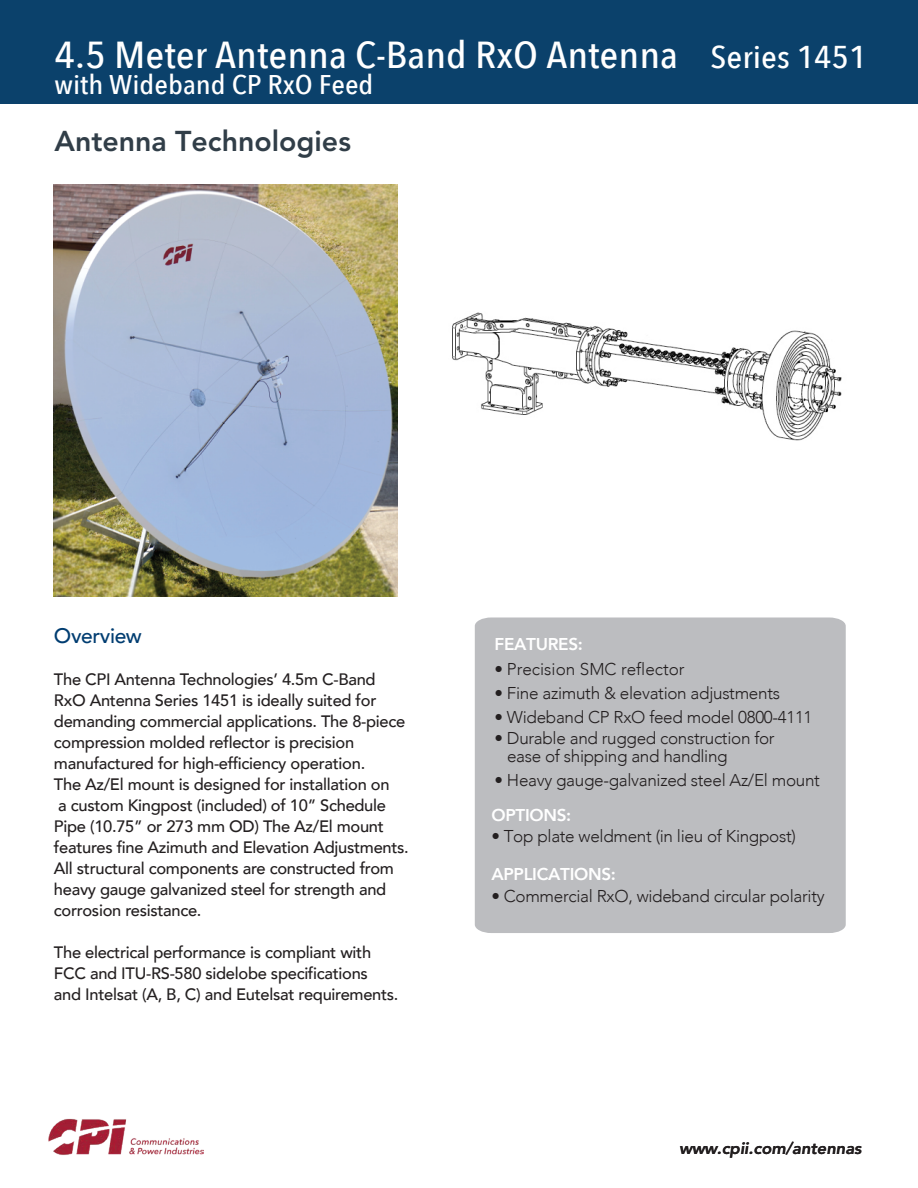
<style>
.page{position:relative;width:918px;height:1188px;background:#fff}
.page>*{position:absolute;margin:0;border:0;box-sizing:border-box;transform-origin:0 0}
.t1{font:500 39px "Avenir Next Condensed";color:#fff;scale:1.15 1}
.t2{font:500 37.5px "Avenir Next Condensed";color:#fff;scale:1.15 1}
.t3{font:300 36px "Avenir LT Pro";color:#fff}
.t4{font:800 28.5px "Avenir LT Pro";color:#313e48}
.t5{font:500 27px "Avenir Next Condensed";color:#fff;scale:1.15 1}
.t6{font:500 21px "Avenir";letter-spacing:-.02em;color:#003d71}
.t7{font:300 17.1px/18px "Avenir";letter-spacing:-.02em;color:#231f20}
.t8{font:800 17.1px "Avenir";letter-spacing:-.02em;color:#fff}
.t9{font:300 17.1px "Avenir";color:#231f20}
.t10{font:500 16.5px/21px "Avenir";letter-spacing:-.02em;color:#231f20}
.t11{font:italic 800 16.5px "Avenir LT Pro";color:#231f20}
.s1{font-size:31.5px}
</style>
<div class="page">
<img style="left:48px;top:1118px;width:156px;height:37px">
<div style="left:0;top:0;width:918px;height:103px;background:#0b416b"></div>
<div style="left:475px;top:617px;width:371px;height:316px;background:#bcbdc0"></div>
<img style="left:54px;top:185px;width:343px;height:411px">
<img style="left:452px;top:312px;width:390px;height:129px">
<h2 class="t2" style="left:54px;top:32px;width:708px">4.5 Meter Antenna C-Band RxO Antenna <span class="s1">Series 1451</span></h2>
<h3 class="t5" style="left:54px;top:68px;width:279px">with Wideband CP RxO Feed</h3>
<h3 class="t3" style="left:54px;top:46px;width:581px">C240FA Motorized Flyaway Antenna</h3>
<h1 class="t1" style="left:48px;top:52px;width:508px">C240FA Motorized Flyaway Antenna</h1>
<h3 class="t4" style="left:54px;top:124px;width:298px">Antenna Technologies</h3>
<p class="t6" style="left:54px;top:617px;width:89px">Overview</p>
<p class="t10" style="left:54px;top:668px;width:356px">The CPI Antenna Technologies’ 4.5m C-Band RxO Antenna Series 1451 is ideally suited for demanding commercial applications. The 8-piece compression molded reflector is precision manufactured for high-efficiency operation.<br>The Az/El mount is designed for installation on<br>a custom Kingpost (included) of 10” Schedule Pipe (10.75” or 273 mm OD) The Az/El mount features fine Azimuth and Elevation Adjustments.<br>All structural components are constructed from heavy gauge galvanized steel for strength and corrosion resistance.</p>
<p class="t10" style="left:54px;top:941px;width:346px">The electrical performance is compliant with<br>FCC and ITU-RS-580 sidelobe specifications and Intelsat (A, B, C) and Eutelsat requirements.</p>
<p class="t8" style="left:495px;top:631px;width:90px">FEATURES:</p>
<p class="t9" style="left:495px;top:659px;width:192px">• Precision SMC reflector</p>
<p class="t7" style="left:495px;top:684px;width:287px">• Fine azimuth &amp; elevation adjustments</p>
<p class="t7" style="left:495px;top:708px;width:319px">• Wideband CP RxO feed model 0800-4111</p>
<p class="t7" style="left:507px;top:729px;width:269px;text-indent:-12px">• Durable and rugged construction for ease of shipping and handling</p>
<p class="t7" style="left:495px;top:771px;width:327px">• Heavy gauge-galvanized steel Az/El mount</p>
<p class="t8" style="left:491px;top:802px;width:81px">OPTIONS:</p>
<p class="t7" style="left:491px;top:827px;width:306px">• Top plate weldment (in lieu of Kingpost)</p>
<p class="t8" style="left:491px;top:861px;width:126px">APPLICATIONS:</p>
<p class="t7" style="left:491px;top:887px;width:335px">• Commercial RxO, wideband circular polarity</p>
<p class="t11" style="left:679px;top:1138px;width:184px">www.cpii.com/antennas</p>
</div>
